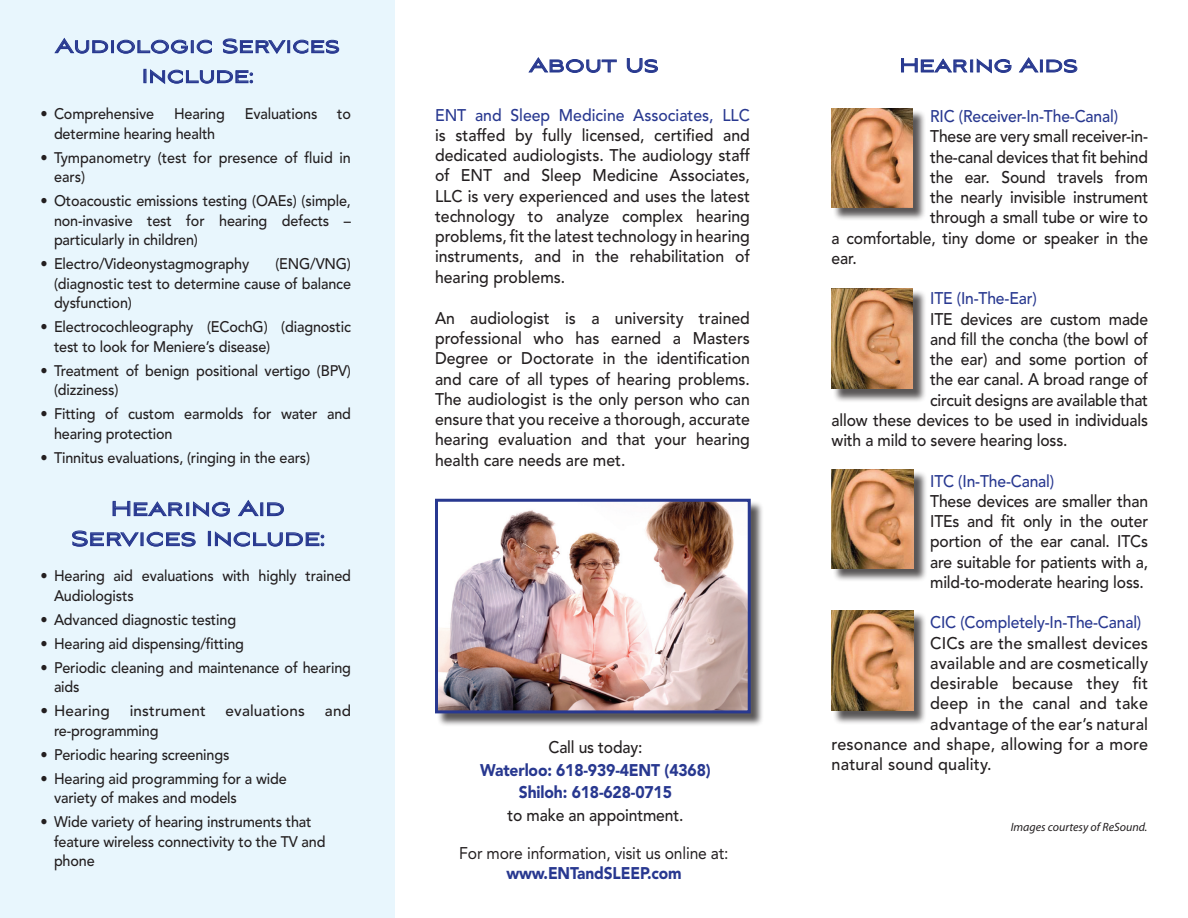
<style>
.page{position:relative;width:1188px;height:918px;background:#fff}
.page>*{position:absolute;margin:0;border:0;box-sizing:border-box;transform-origin:0 0}
.t1{font:25.5px "Aviano Sans";color:#283890}
.t2{font:24px "Aviano Sans";color:#283890}
.t3{font:500 16.8px/20.2px "Avenir";letter-spacing:-.01em;color:#231f20;text-align:justify;scale:.94 1}
.t4{font:500 16.8px/20.2px "Avenir";letter-spacing:-.01em;color:#231f20;text-align:justify;scale:.93 1}
.t5{font:500 16.8px "Avenir";letter-spacing:.01em;color:#231f20;scale:.96 1}
.t6{font:500 16.8px "Avenir";letter-spacing:-.01em;color:#283890;scale:.93 1}
.t7{font:900 16.8px/22.5px "Avenir";letter-spacing:-.01em;color:#283890;text-align:center;scale:.93 1}
.t8{font:16.8px "Avenir";letter-spacing:-.01em;color:#231f20;scale:.93 1}
.t9{font:900 16.8px "Avenir";letter-spacing:-.01em;color:#283890;scale:.92 1}
.t10{font:500 15.3px/19.5px "Avenir";letter-spacing:-.01em;color:#231f20;scale:.94 1}
.t11{font:500 15.3px "Avenir";letter-spacing:.01em;color:#231f20}
.t12{font:500 15.3px "Avenir";letter-spacing:-.01em;color:#231f20}
.t13{font:italic 12px "Myriad Pro";color:#231f20}
.s1{color:#283890}
.s2{font-weight:500;color:#231f20}
</style>
<div class="page">
<div style="left:0;top:0;width:395px;height:918px;background:#e8f6fd"></div>
<div style="left:436px;top:500px;width:328px;height:227px;background:#231f20;opacity:.75"></div>
<img style="left:439px;top:503px;width:308px;height:206px">
<div style="left:435px;top:499px;width:316px;height:214px;border:3px solid #283890"></div>
<svg style="left:54px;top:38px;width:158px;height:16px"></svg>
<svg style="left:223px;top:38px;width:116px;height:16px"></svg>
<svg style="left:144px;top:69px;width:109px;height:15px"></svg>
<svg style="left:528px;top:57px;width:89px;height:16px"></svg>
<svg style="left:627px;top:58px;width:31px;height:15px"></svg>
<svg style="left:901px;top:58px;width:110px;height:15px"></svg>
<svg style="left:1019px;top:57px;width:58px;height:16px"></svg>
<svg style="left:113px;top:501px;width:117px;height:16px"></svg>
<svg style="left:238px;top:500px;width:46px;height:16px"></svg>
<svg style="left:72px;top:531px;width:124px;height:16px"></svg>
<div style="left:208px;top:531px;width:3px;height:15px;border:1px solid #263a8e"></div>
<svg style="left:215px;top:531px;width:109px;height:16px"></svg>
<div style="left:833px;top:109px;width:93px;height:112px;background:#231f20;opacity:.75"></div>
<img style="left:831px;top:108px;width:81px;height:100px">
<div style="left:833px;top:289px;width:94px;height:114px;background:#231f20;opacity:.75"></div>
<img style="left:831px;top:288px;width:82px;height:101px">
<div style="left:833px;top:612px;width:94px;height:113px;background:#231f20;opacity:.75"></div>
<img style="left:832px;top:610px;width:81px;height:101px">
<div style="left:833px;top:471px;width:95px;height:111px;background:#231f20;opacity:.75"></div>
<img style="left:831px;top:470px;width:83px;height:99px">
<p class="t2" style="left:55px;top:33px;width:286px">Audiologic Services</p>
<p class="t2" style="left:142px;top:63px;width:113px">Include:</p>
<p class="t10" style="left:40px;top:105px;width:122px">• Comprehensive</p>
<p class="t10" style="left:174px;top:105px;width:56px">Hearing</p>
<p class="t10" style="left:245px;top:105px;width:79px">Evaluations</p>
<p class="t10" style="left:337px;top:105px;width:16px">to</p>
<p class="t10" style="left:54px;top:124px;width:173px">determine hearing health</p>
<p class="t10" style="left:54px;top:148px;width:317px;text-indent:-14px">• Tympanometry (test for presence of fluid in ears)</p>
<p class="t10" style="left:54px;top:192px;width:317px;text-align:justify;text-indent:-14px">• Otoacoustic emissions testing (OAEs) (simple, non-invasive test for hearing defects – particularly in children)</p>
<p class="t10" style="left:40px;top:255px;width:224px">• Electro/Videonystagmography</p>
<p class="t10" style="left:54px;top:255px;width:317px;text-align:justify;text-indent:221px">(ENG/VNG) (diagnostic test to determine cause of balance dysfunction)</p>
<p class="t10" style="left:54px;top:318px;width:317px;text-indent:-14px">• Electrocochleography (ECochG) (diagnostic test to look for Meniere’s disease)</p>
<p class="t10" style="left:54px;top:361px;width:317px;text-indent:-14px">• Treatment of benign positional vertigo (BPV) (dizziness)</p>
<p class="t10" style="left:54px;top:405px;width:317px;text-indent:-14px">• Fitting of custom earmolds for water and hearing protection</p>
<p class="t10" style="left:40px;top:448px;width:288px">• Tinnitus evaluations, (ringing in the ears)</p>
<p class="t1" style="left:111px;top:494px;width:176px">Hearing Aid</p>
<p class="t1" style="left:71px;top:524px;width:255px">Services Include:</p>
<p class="t10" style="left:54px;top:567px;width:317px;text-indent:-14px">• Hearing aid evaluations with highly trained<br>Audiologists</p>
<p class="t10" style="left:40px;top:610px;width:210px">• Advanced diagnostic testing</p>
<p class="t10" style="left:40px;top:634px;width:218px">• Hearing aid dispensing/fitting</p>
<p class="t10" style="left:54px;top:658px;width:317px;text-indent:-14px">• Periodic cleaning and maintenance of hearing aids</p>
<p class="t11" style="left:40px;top:702px;width:71px">• Hearing</p>
<p class="t11" style="left:130px;top:702px;width:77px">instrument</p>
<p class="t11" style="left:226px;top:702px;width:81px">evaluations</p>
<p class="t12" style="left:325px;top:702px;width:28px">and</p>
<p class="t10" style="left:54px;top:721px;width:113px">re-programming</p>
<p class="t10" style="left:40px;top:745px;width:203px">• Periodic hearing screenings</p>
<p class="t10" style="left:54px;top:769px;width:249px;text-indent:-14px">• Hearing aid programming for a wide variety of makes and models</p>
<p class="t10" style="left:54px;top:813px;width:290px;text-indent:-14px">• Wide variety of hearing instruments that feature wireless connectivity to the TV and phone</p>
<p class="t2" style="left:529px;top:52px;width:131px">About Us</p>
<p class="t3" style="left:435px;top:105px;width:337px"><span class="s1">ENT and Sleep Medicine Associates, LLC </span>is staffed by fully licensed, certified and dedicated audiologists. The audiology staff of ENT and Sleep Medicine Associates, LLC is very experienced and uses the latest technology to analyze complex hearing problems, fit the latest technology in hearing instruments, and in the rehabilitation of hearing problems.</p>
<p class="t3" style="left:435px;top:308px;width:337px">An audiologist is a university trained professional who has earned a Masters Degree or Doctorate in the identification and care of all types of hearing problems.<br>The audiologist is the only person who can ensure that you receive a thorough, accurate hearing evaluation and that your hearing health care needs are met.</p>
<p class="t7" style="left:480px;top:736px;width:249px"><span class="s2">Call us today:<br></span>Waterloo: 618-939-4ENT (4368)</p>
<p class="t7" style="left:519px;top:781px;width:166px">Shiloh: 618-628-0715</p>
<p class="t4" style="left:508px;top:805px;width:190px">to make an appointment.</p>
<p class="t8" style="left:459px;top:843px;width:291px">For more information, visit us online at:</p>
<p class="t9" style="left:506px;top:863px;width:192px">www.ENTandSLEEP.com</p>
<p class="t2" style="left:899px;top:52px;width:180px">Hearing Aids</p>
<p class="t6" style="left:930px;top:107px;width:204px">RIC (Receiver-In-The-Canal)</p>
<p class="t4" style="left:930px;top:127px;width:236px">These are very small receiver-in-</p>
<p class="t4" style="left:930px;top:147px;width:236px">the-canal devices that fit behind</p>
<p class="t4" style="left:930px;top:167px;width:236px">the ear. Sound travels from</p>
<p class="t4" style="left:930px;top:188px;width:236px">the nearly invisible instrument</p>
<p class="t4" style="left:930px;top:208px;width:236px">through a small tube or wire to</p>
<p class="t4" style="left:832px;top:228px;width:342px">a comfortable, tiny dome or speaker in the</p>
<p class="t4" style="left:832px;top:248px;width:28px">ear.</p>
<p class="t6" style="left:930px;top:289px;width:116px">ITE (In-The-Ear)</p>
<p class="t4" style="left:930px;top:309px;width:236px">ITE devices are custom made</p>
<p class="t4" style="left:930px;top:329px;width:236px">and fill the concha (the bowl of</p>
<p class="t4" style="left:930px;top:350px;width:236px">the ear) and some portion of</p>
<p class="t4" style="left:930px;top:370px;width:236px">the ear canal. A broad range of</p>
<p class="t4" style="left:930px;top:390px;width:236px">circuit designs are available that</p>
<p class="t4" style="left:832px;top:410px;width:342px">allow these devices to be used in individuals</p>
<p class="t4" style="left:832px;top:431px;width:255px">with a mild to severe hearing loss.</p>
<p class="t6" style="left:930px;top:471px;width:135px">ITC (In-The-Canal)</p>
<p class="t4" style="left:930px;top:491px;width:236px">These devices are smaller than ITEs and fit only in the outer portion of the ear canal. ITCs are suitable for patients with a, mild-to-moderate hearing loss.</p>
<p class="t6" style="left:930px;top:613px;width:229px">CIC (Completely-In-The-Canal)</p>
<p class="t5" style="left:930px;top:633px;width:229px">CICs are the smallest devices</p>
<p class="t5" style="left:930px;top:653px;width:229px">available and are cosmetically</p>
<p class="t5" style="left:930px;top:674px;width:229px">desirable because they fit</p>
<p class="t5" style="left:930px;top:694px;width:229px">deep in the canal and take</p>
<p class="t5" style="left:930px;top:714px;width:229px">advantage of the ear’s natural</p>
<p class="t5" style="left:832px;top:734px;width:331px">resonance and shape, allowing for a more</p>
<p class="t5" style="left:832px;top:755px;width:168px">natural sound quality.</p>
<p class="t13" style="left:1011px;top:821px;width:138px">Images courtesy of ReSound.</p>
</div>
